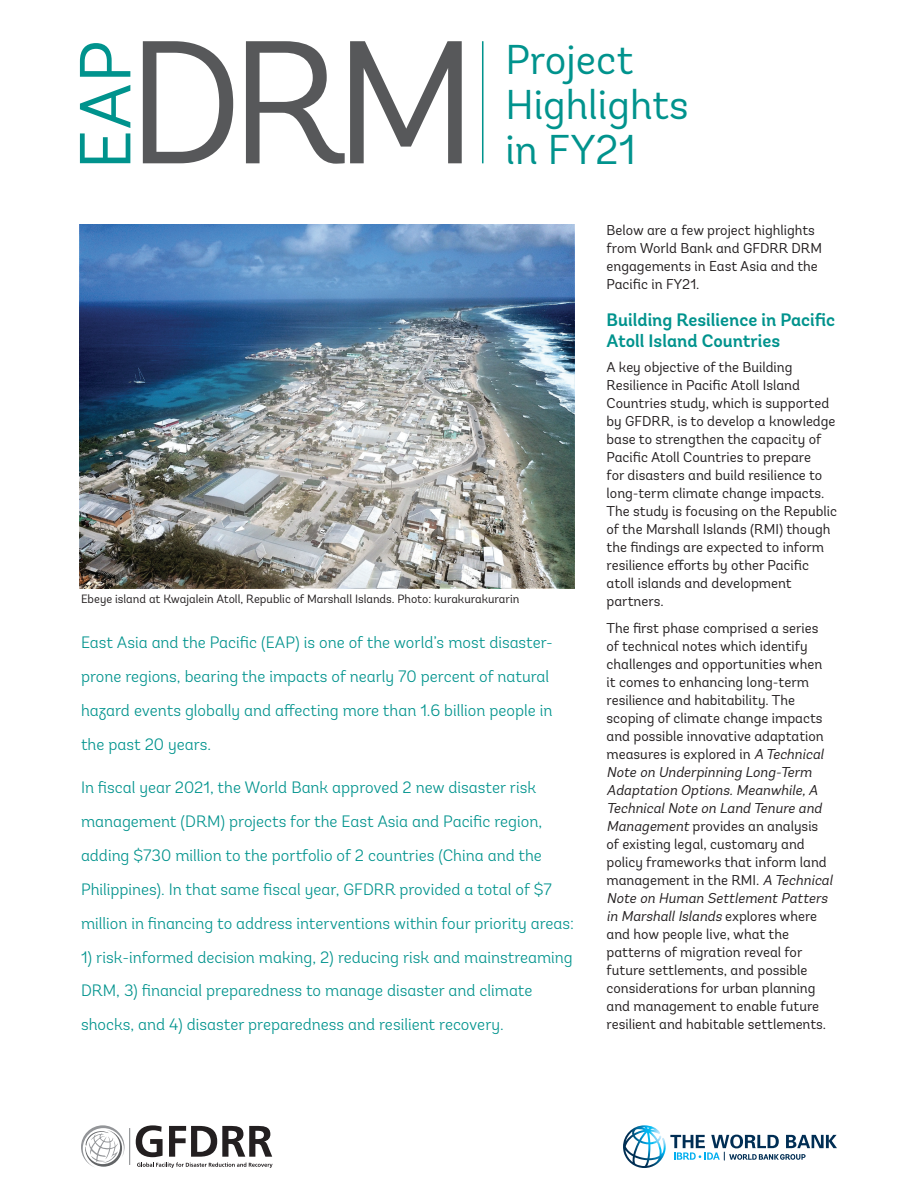
<style>
.page{position:relative;width:918px;height:1188px;background:#fff}
.page>*{position:absolute;margin:0;border:0;box-sizing:border-box;transform-origin:0 0}
.t1{font:41.55px/45px "Andes";color:#00938d}
.t2{font:600 18px/21px "Andes";color:#00938d}
.t3{font:300 16.5px/33.9px "Andes";color:#00938d}
.t4{font:14.25px/18px "Andes";color:#231f20}
.t5{font:12px "Andes";color:#231f20}
.s1{font-style:italic}
</style>
<div class="page">
<svg style="left:143px;top:41px;width:319px;height:123px"></svg>
<svg style="left:80px;top:43px;width:50px;height:120px"></svg>
<hr style="left:482px;top:41px;width:2px;height:122px;background:#00938d">
<img style="left:80px;top:225px;width:494px;height:364px">
<svg style="left:136px;top:1125px;width:137px;height:43px"></svg>
<svg style="left:81px;top:1125px;width:43px;height:42px"></svg>
<hr style="left:129px;top:1128px;width:1px;height:37px;background:#808285">
<svg style="left:623px;top:1125px;width:214px;height:43px"></svg>
<h1 class="t1" style="left:505px;top:37px;width:185px">Project<br>Highlights in FY21</h1>
<p class="t5" style="left:81px;top:592px;width:440px">Ebeye island at Kwajalein Atoll, Republic of Marshall Islands. Photo: kurakurakurarin</p>
<p class="t3" style="left:81px;top:626px;width:473px">East Asia and the Pacific (EAP) is one of the world’s most disaster&shy;prone regions, bearing the impacts of nearly 70 percent of natural hazard events globally and affecting more than 1.6 billion people in the past 20 years.</p>
<p class="t3" style="left:81px;top:770px;width:495px">In fiscal year 2021, the World Bank approved 2 new disaster risk management (DRM) projects for the East Asia and Pacific region, adding $730 million to the portfolio of 2 countries (China and the Philippines). In that same fiscal year, GFDRR provided a total of $7 million in financing to address interventions within four priority areas:</p>
<p class="t3" style="left:81px;top:940px;width:493px">1) risk-informed decision making, 2) reducing risk and mainstreaming<br>DRM, 3) financial preparedness to manage disaster and climate shocks, and 4) disaster preparedness and resilient recovery.</p>
<p class="t4" style="left:607px;top:221px;width:217px">Below are a few project highlights from World Bank and GFDRR DRM engagements in East Asia and the<br>Pacific in FY21.</p>
<p class="t2" style="left:607px;top:310px;width:230px">Building Resilience in Pacific<br>Atoll Island Countries</p>
<p class="t4" style="left:607px;top:358px;width:232px">A key objective of the Building Resilience in Pacific Atoll Island Countries study, which is supported by GFDRR, is to develop a knowledge base to strengthen the capacity of Pacific Atoll Countries to prepare<br>for disasters and build resilience to long-term climate change impacts.<br>The study is focusing on the Republic of the Marshall Islands (RMI) though the findings are expected to inform resilience efforts by other Pacific atoll islands and development partners.</p>
<p class="t4" style="left:607px;top:619px;width:230px">The first phase comprised a series<br>of technical notes which identify challenges and opportunities when<br>it comes to enhancing long-term resilience and habitability. The scoping of climate change impacts and possible innovative adaptation measures is explored in <span class="s1">A Technical Note on Underpinning Long-Term Adaptation Options.Meanwhile,A TechnicalNote on Land Tenure and Management</span> provides an analysis<br>of existing legal, customary and policy frameworks that inform land management in the RMI. <span class="s1">A Technical Note on Human Settlement Patters in MarshallIslands</span> e x p l o re s w h e re and how people live, what the patterns of migration reveal for future settlements, and possible considerations for urban planning and management to enable future resilient and habitable settlements.</p>
</div>
